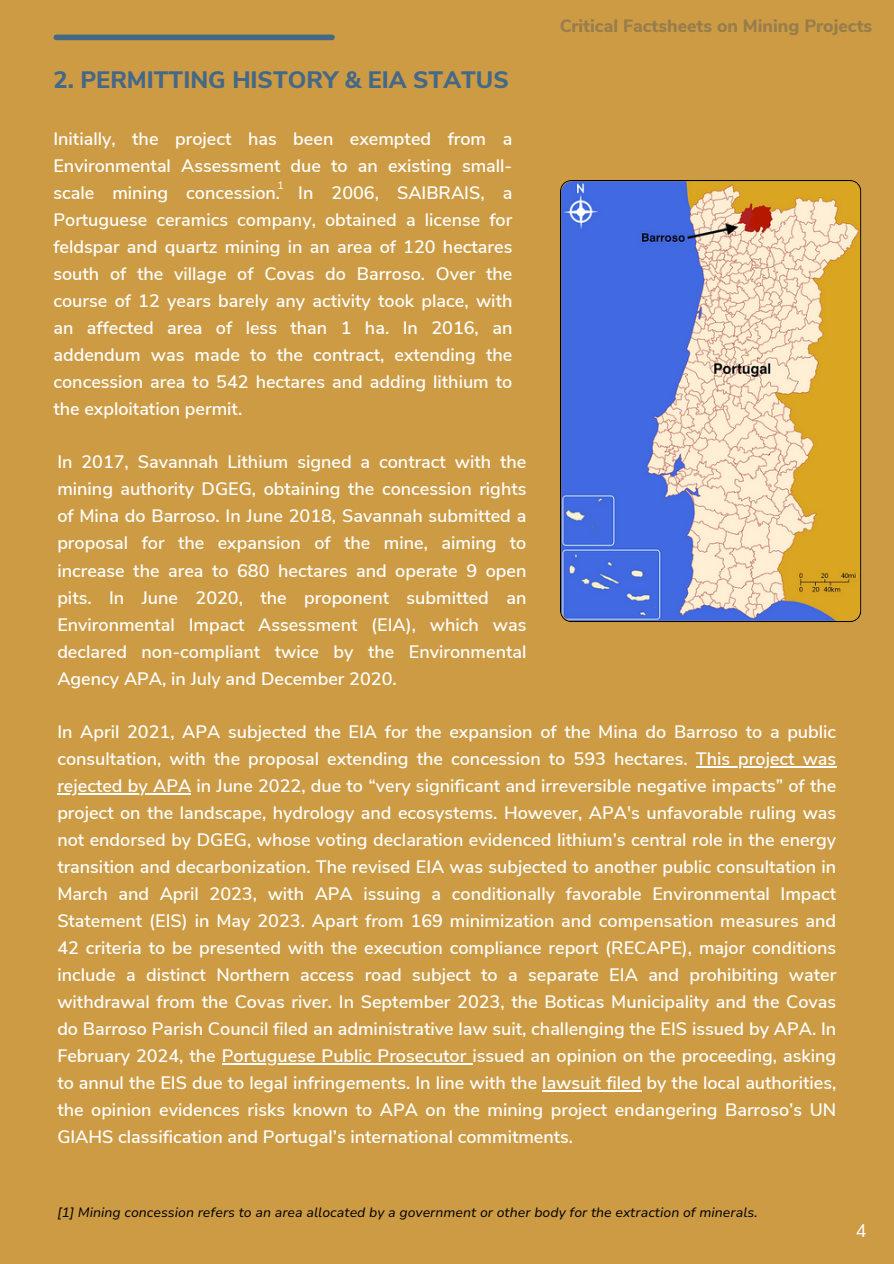
<style>
.page{position:relative;width:894px;height:1264px;background:#fff}
.page>*{position:absolute;margin:0;border:0;box-sizing:border-box;transform-origin:0 0}
.t1{font:800 23.7px "Nunito Sans";color:#456887}
.t2{font:600 18px/27px "Nunito Sans";color:#fff;text-align:justify}
.t3{font:18px "Nunito Sans 10 pt";color:#fff}
.t4{font:800 17.7px "Nunito Sans";color:#575757}
.t5{font:italic 13.5px "Nunito Sans 10 pt";color:#000}
.t6{font:10.5px "Nunito Sans 10 pt";color:#fff}
</style>
<div class="page">
<div style="left:0;top:0;width:893px;height:1263px;background:#cc9b44"></div>
<div style="left:56px;top:35px;width:276px;height:5px;background:#456887"></div>
<svg style="left:560px;top:180px;width:301px;height:442px;background:#a09ead"></svg>
<hr style="left:695px;top:766px;width:141px;height:1px;background:#fff">
<hr style="left:57px;top:793px;width:134px;height:1px;background:#fff">
<hr style="left:222px;top:1063px;width:250px;height:1px;background:#fff">
<hr style="left:542px;top:1090px;width:99px;height:1px;background:#fff">
<h2 class="t1" style="left:53px;top:64px;width:457px">2. PERMITTING HISTORY &amp; EIA STATUS</h2>
<p class="t2" style="left:53px;top:126px;width:460px">Initially, the project has been exempted from a Environmental Assessment due to an existing small&shy;scale mining concession. In 2006, SAIBRAIS, a Portuguese ceramics company, obtained a license for feldspar and quartz mining in an area of 120 hectares south of the village of Covas do Barroso. Over the course of 12 years barely any activity took place, with an affected area of less than 1 ha. In 2016, an addendum was made to the contract, extending the concession area to 542 hectares and adding lithium to the exploitation permit.</p>
<p class="t6" style="left:277px;top:178px;width:8px">1</p>
<p class="t2" style="left:57px;top:449px;width:470px">In 2017, Savannah Lithium signed a contract with the mining authority DGEG, obtaining the concession rights of Mina do Barroso. In June 2018, Savannah submitted a proposal for the expansion of the mine, aiming to increase the area to 680 hectares and operate 9 open pits. In June 2020, the proponent submitted an Environmental Impact Assessment (EIA), which was declared non-compliant twice by the Environmental Agency APA, in July and December 2020.</p>
<p class="t4" style="left:559px;top:14px;width:314px">Critical Factsheets on Mining Projects</p>
<h1 class="t2" style="left:57px;top:718px;width:780px">In April 2021, APA subjected the EIA for the expansion of the Mina do Barroso to a public consultation, with the proposal extending the concession to 593 hectares. This project was</h1>
<p class="t2" style="left:57px;top:772px;width:780px">rejected by APA in June 2022, due to “very significant and irreversible negative impacts” of the project on the landscape, hydrology and ecosystems. However, APA's unfavorable ruling was not endorsed by DGEG, whose voting declaration evidenced lithium’s central role in the energy transition and decarbonization. The revised EIA was subjected to another public consultation in March and April 2023, with APA issuing a conditionally favorable Environmental Impact Statement (EIS) in May 2023. Apart from 169 minimization and compensation measures and 42 criteria to be presented with the execution compliance report (RECAPE), major conditions include a distinct Northern access road subject to a separate EIA and prohibiting water withdrawal from the Covas river. In September 2023, the Boticas Municipality and the Covas do Barroso Parish Council filed an administrative law suit, challenging the EIS issued by APA. In February 2024, the Portuguese Public Prosecutor issued an opinion on the proceeding, asking</p>
<h2 class="t2" style="left:57px;top:1069px;width:780px">to annul the EIS due to legal infringements. In line with the lawsuit filed by the local authorities, the opinion evidences risks known to APA on the mining project endangering Barroso’s UN GIAHS classification and Portugal’s international commitments.</h2>
<p class="t5" style="left:57px;top:1203px;width:701px">[1] Mining concession refers to an area allocated by a government or other body for the extraction of minerals.</p>
<p class="t3" style="left:855px;top:1219px;width:12px">4</p>
</div>
